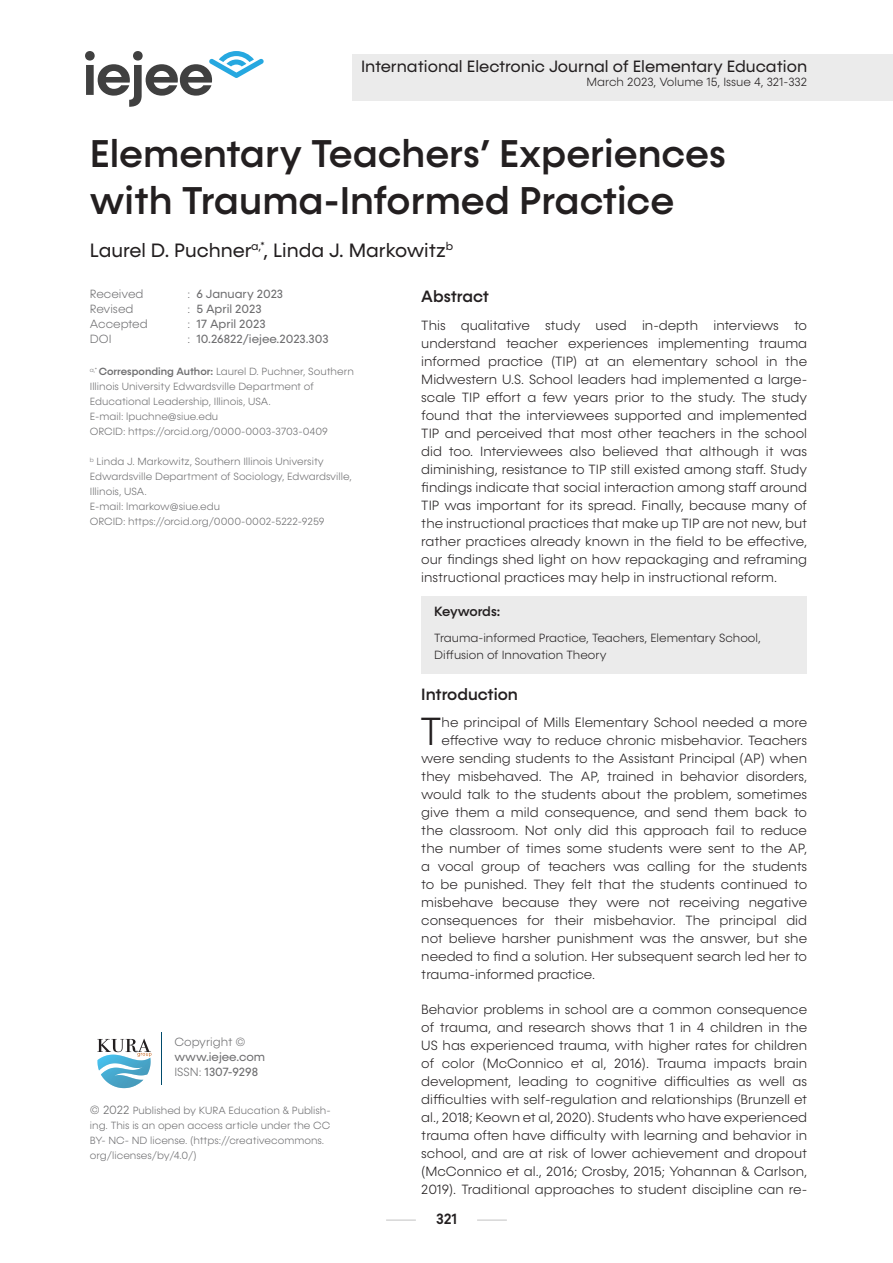
<style>
.page{position:relative;width:893px;height:1263px;background:#fff}
.page>*{position:absolute;margin:0;border:0;box-sizing:border-box;transform-origin:0 0}
.ilk_paragraf_metin{font:300 39.6px "Konnect";color:#231f20}
.t1{font:500 39px/46.8px "Konnect";color:#231f20}
.t2{font:19.5px "Konnect";color:#231f20}
.t3{font:16.5px "Konnect";color:#231f20}
.t4{font:500 16.5px "Konnect";color:#231f20}
.t5{font:500 15px "Konnect";color:#231f20}
.Metin{font:300 13.5px/18px "Konnect";color:#231f20;text-align:justify}
.ilk_paragraf_metin-2{font:300 13.5px "Konnect";color:#231f20}
.t6{font:500 13.5px "Konnect";letter-spacing:-.025em;color:#231f20}
.anahtar_kelimeler{font:300 12px/16.5px "Konnect";color:#231f20}
.t7{font:12px/15px "Konnect";color:#6e6e70}
.t8{font:300 12px "Konnect";color:#6e6e70}
.t9{font:300 10.5px/15px "Konnect";color:#6e6e70}
.s1{font-weight:300}
.s2{font-weight:500}
.s3{font-size:12px}
</style>
<div class="page">
<svg style="left:85px;top:51px;width:179px;height:56px"></svg>
<div style="left:352px;top:55px;width:541px;height:46px;background:#ebebeb"></div>
<hr style="left:386px;top:1220px;width:30px;height:1px;background:#c2c2c2">
<hr style="left:477px;top:1220px;width:30px;height:1px;background:#c2c2c2">
<hr style="left:161px;top:1033px;width:1px;height:52px;background:#004b6c">
<svg style="left:97px;top:1039px;width:54px;height:49px"></svg>
<div style="left:421px;top:597px;width:386px;height:77px;background:#ebebeb"></div>
<p class="t3" style="left:361px;top:56px;width:448px">International Electronic Journal of Elementary Education</p>
<p class="anahtar_kelimeler" style="left:587px;top:74px;width:222px">March 2023, Volume 15, Issue 4, 321-332</p>
<p class="t1" style="left:90px;top:131px;width:637px">Elementary Teachers’ Experiences with Trauma-Informed Practice</p>
<p class="t2" style="left:90px;top:239px;width:365px">Laurel D. Puchner<sup>a,*</sup>, Linda J. Markowitz<sup>b</sup></p>
<p class="t4" style="left:421px;top:287px;width:69px">Abstract</p>
<p class="t8" style="left:90px;top:287px;width:55px">Received</p>
<p class="t7" style="left:187px;top:287px;width:97px"><span class="s1">:</span> 6 January 2023</p>
<p class="t8" style="left:90px;top:302px;width:45px">Revised</p>
<p class="t7" style="left:187px;top:302px;width:76px"><span class="s1">:</span> 5 April 2023</p>
<p class="t8" style="left:90px;top:317px;width:59px">Accepted</p>
<p class="t7" style="left:187px;top:317px;width:80px"><span class="s1">:</span> 17 April 2023</p>
<p class="t8" style="left:90px;top:332px;width:23px">DOI</p>
<p class="t7" style="left:187px;top:332px;width:143px"><span class="s1">:</span> 10.26822/iejee.2023.303</p>
<p class="t9" style="left:90px;top:364px;width:266px"><sup>a,*</sup> <span class="s2">Corresponding Author:</span> Laurel D. Puchner, Southern<br>Illinois University Edwardsville Department of<br>Educational Leadership, Illinois, USA.</p>
<p class="t9" style="left:90px;top:409px;width:130px">E-mail: lpuchne@siue.edu</p>
<p class="t9" style="left:90px;top:424px;width:240px">ORCID: https://orcid.org/0000-0003-3703-0409</p>
<p class="t9" style="left:90px;top:454px;width:263px"><sup>b</sup> Linda J. Markowitz, Southern Illinois University<br>Edwardsville Department of Sociology, Edwardsville,<br>Illinois, USA.</p>
<p class="t9" style="left:90px;top:499px;width:132px">E-mail: lmarkow@siue.edu</p>
<p class="t9" style="left:90px;top:514px;width:236px">ORCID: https://orcid.org/0000-0002-5222-9259</p>
<p class="Metin" style="left:421px;top:316px;width:387px">This qualitative study used in-depth interviews to understand teacher experiences implementing trauma informed practice (TIP) at an elementary school in the Midwestern U.S. School leaders had implemented a large&shy;scale TIP effort a few years prior to the study. The study found that the interviewees supported and implemented TIP and perceived that most other teachers in the school did too. Interviewees also believed that although it was diminishing, resistance to TIP still existed among staff. Study findings indicate that social interaction among staff around TIP was important for its spread. Finally, because many of the instructional practices that make up TIP are not new, but rather practices already known in the field to be effective, our findings shed light on how repackaging and reframing instructional practices may help in instructional reform.</p>
<p class="t6" style="left:434px;top:603px;width:67px">Keywords:</p>
<p class="anahtar_kelimeler" style="left:434px;top:630px;width:328px">Trauma-informed Practice, Teachers, Elementary School,<br>Diffusion of Innovation Theory</p>
<p class="t8" style="left:174px;top:1035px;width:73px">Copyright ©</p>
<p class="t7" style="left:174px;top:1050px;width:92px">www.iejee.com<br><span class="s1">ISSN:</span> 1307-9298</p>
<p class="t9" style="left:90px;top:1103px;width:242px"><span class="s3">© 2022</span> Published by KURA Education &amp; Publish&shy;ing. This is an open access article under the CC BY- NC- ND license. (https://creativecommons. org/licenses/by/4.0/)</p>
<p class="t4" style="left:421px;top:685px;width:98px">Introduction</p>
<p class="ilk_paragraf_metin" style="left:420px;top:709px;width:23px">T</p>
<p class="ilk_paragraf_metin-2" style="left:442px;top:715px;width:367px">he principal of Mills Elementary School needed a more</p>
<p class="ilk_paragraf_metin-2" style="left:442px;top:733px;width:367px">effective way to reduce chronic misbehavior. Teachers</p>
<p class="ilk_paragraf_metin-2" style="left:421px;top:751px;width:387px">were sending students to the Assistant Principal (AP) when</p>
<p class="ilk_paragraf_metin-2" style="left:421px;top:769px;width:387px">they misbehaved. The AP, trained in behavior disorders,</p>
<p class="ilk_paragraf_metin-2" style="left:421px;top:787px;width:387px">would talk to the students about the problem, sometimes</p>
<p class="ilk_paragraf_metin-2" style="left:421px;top:805px;width:387px">give them a mild consequence, and send them back to</p>
<p class="ilk_paragraf_metin-2" style="left:421px;top:823px;width:387px">the classroom. Not only did this approach fail to reduce</p>
<p class="ilk_paragraf_metin-2" style="left:421px;top:841px;width:387px">the number of times some students were sent to the AP,</p>
<p class="ilk_paragraf_metin-2" style="left:421px;top:859px;width:387px">a vocal group of teachers was calling for the students</p>
<p class="ilk_paragraf_metin-2" style="left:421px;top:877px;width:387px">to be punished. They felt that the students continued to</p>
<p class="ilk_paragraf_metin-2" style="left:421px;top:895px;width:387px">misbehave because they were not receiving negative</p>
<p class="ilk_paragraf_metin-2" style="left:421px;top:913px;width:387px">consequences for their misbehavior. The principal did</p>
<p class="ilk_paragraf_metin-2" style="left:421px;top:931px;width:387px">not believe harsher punishment was the answer, but she</p>
<p class="ilk_paragraf_metin-2" style="left:421px;top:949px;width:387px">needed to find a solution. Her subsequent search led her to</p>
<p class="ilk_paragraf_metin-2" style="left:421px;top:967px;width:175px">trauma-informed practice.</p>
<p class="Metin" style="left:421px;top:1001px;width:387px">Behavior problems in school are a common consequence of trauma, and research shows that 1 in 4 children in the US has experienced trauma, with higher rates for children of color (McConnico et al, 2016). Trauma impacts brain development, leading to cognitive difficulties as well as difficulties with self-regulation and relationships (Brunzell et al., 2018; Keown et al, 2020). Students who have experienced trauma often have difficulty with learning and behavior in school, and are at risk of lower achievement and dropout (McConnico et al., 2016; Crosby, 2015; Yohannan &amp; Carlson, 2019). Traditional approaches to student discipline can re-</p>
<p class="t5" style="left:436px;top:1210px;width:23px">321</p>
</div>
